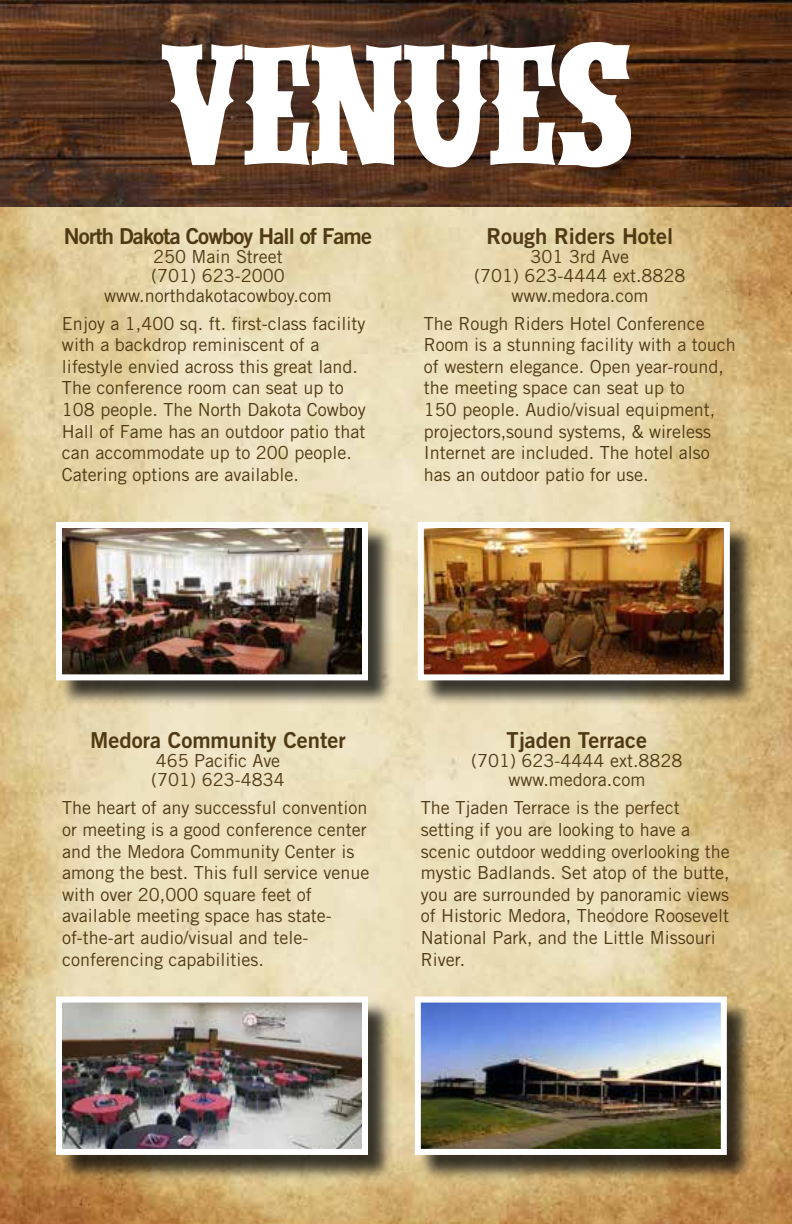
<style>
.page{position:relative;width:792px;height:1224px;background:#fff}
.page>*{position:absolute;margin:0;border:0;box-sizing:border-box;transform-origin:0 0}
.t1{font:172px "IFC WILDRODEO Bold";color:#fff}
.t2{font:22px "Trade Gothic Bold Two";color:#4f3a14}
.t3{font:22px "Trade Gothic Bold Two";letter-spacing:-.04em;color:#4f3a14}
.t4{font:18px/21.6px "Trade Gothic";color:#4f3a14}
</style>
<div class="page">
<img style="left:0;top:207px;width:792px;height:1017px">
<img style="left:0;top:0;width:792px;height:207px">
<div style="left:59px;top:525px;width:335px;height:182px;background:#000;opacity:.75"></div>
<img style="left:63px;top:529px;width:298px;height:144px">
<div style="left:56px;top:522px;width:312px;height:158px;border:6px solid #fff"></div>
<div style="left:421px;top:525px;width:335px;height:182px;background:#000;opacity:.75"></div>
<img style="left:425px;top:529px;width:298px;height:144px">
<div style="left:418px;top:522px;width:312px;height:158px;border:6px solid #fff"></div>
<div style="left:59px;top:1000px;width:335px;height:181px;background:#000;opacity:.75"></div>
<img style="left:63px;top:1004px;width:298px;height:144px">
<div style="left:56px;top:997px;width:312px;height:158px;border:6px solid #fff"></div>
<div style="left:418px;top:1000px;width:335px;height:181px;background:#000;opacity:.75"></div>
<img style="left:422px;top:1004px;width:298px;height:144px">
<div style="left:415px;top:997px;width:312px;height:158px;border:6px solid #fff"></div>
<h1 class="t1" style="left:162px;top:42px;width:471px">VENUES</h1>
<p class="t3" style="left:64px;top:222px;width:310px">North Dakota Cowboy Hall of Fame</p>
<p class="t4" style="left:104px;top:247px;width:229px;line-height:19.2px;text-align:center">250 Main Street<br>(701) 623-2000 www.northdakotacowboy.com</p>
<p class="t4" style="left:62px;top:312px;width:305px">Enjoy a 1,400 sq. ft. first-class facility with a backdrop reminiscent of a lifestyle envied across this great land.<br>The conference room can seat up to 108 people. The North Dakota Cowboy Hall of Fame has an outdoor patio that can accommodate up to 200 people.<br>Catering options are available.</p>
<p class="t2" style="left:486px;top:222px;width:189px">Rough Riders Hotel</p>
<p class="t4" style="left:474px;top:247px;width:213px;line-height:19.2px;text-align:center">301 3rd Ave<br>(701) 623-4444 ext.8828 www.medora.com</p>
<p class="t4" style="left:424px;top:312px;width:313px">The Rough Riders Hotel Conference Room is a stunning facility with a touch of western elegance. Open year-round, the meeting space can seat up to<br>150 people. Audio/visual equipment, projectors,sound systems, &amp; wireless Internet are included. The hotel also has an outdoor patio for use.</p>
<p class="t2" style="left:90px;top:726px;width:257px">Medora Community Center</p>
<p class="t4" style="left:151px;top:751px;width:135px;line-height:19.2px">465 Pacific Ave (701) 623-4834</p>
<p class="t4" style="left:62px;top:797px;width:309px">The heart of any successful convention or meeting is a good conference center and the Medora Community Center is among the best. This full service venue with over 20,000 square feet of available meeting space has state&shy;of-the-art audio/visual and tele&shy;conferencing capabilities.</p>
<p class="t2" style="left:506px;top:726px;width:142px">Tjaden Terrace</p>
<p class="t4" style="left:471px;top:751px;width:213px;line-height:19.2px;text-align:center">(701) 623-4444 ext.8828 www.medora.com</p>
<p class="t4" style="left:421px;top:797px;width:311px">The Tjaden Terrace is the perfect setting if you are looking to have a scenic outdoor wedding overlooking the mystic Badlands. Set atop of the butte, you are surrounded by panoramic views of Historic Medora, Theodore Roosevelt National Park, and the Little Missouri River.</p>
</div>
